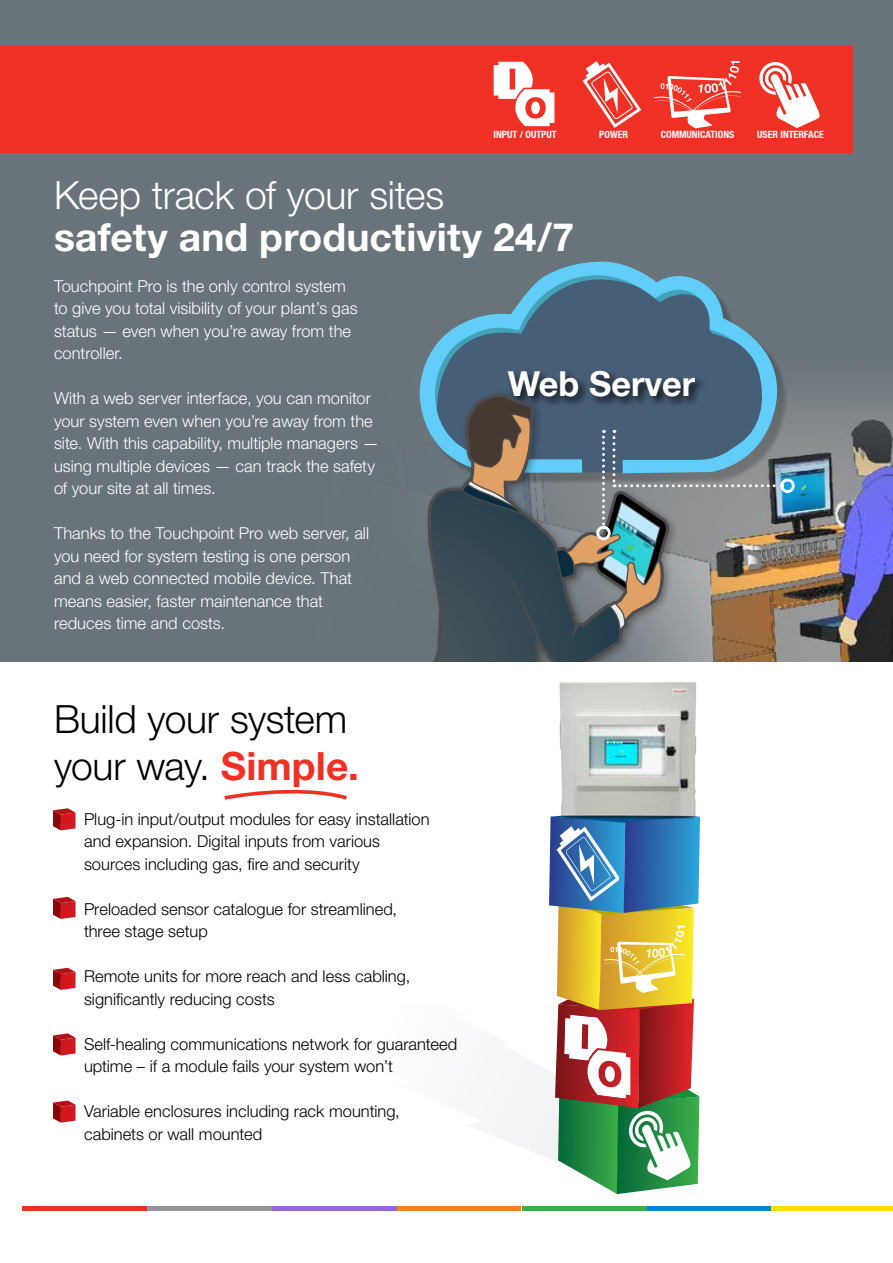
<style>
.page{position:relative;width:893px;height:1263px;background:#fff}
.page>*{position:absolute;margin:0;border:0;box-sizing:border-box;transform-origin:0 0}
.t1{font:300 39px/46.5px "Helvetica Neue";letter-spacing:-.01em;color:#000}
.t2{font:700 39px "Helvetica Neue";letter-spacing:.005em;color:#fff}
.t3{font:300 39px "Helvetica Neue";letter-spacing:-.005em;color:#fff}
.t4{font:700 34.35px "Helvetica Neue LT";color:#fff}
.t5{font:300 16.5px/22.5px "Helvetica Neue";color:#fff}
.t6{font:300 16.5px/22.5px "Helvetica Neue";color:#000}
.t7{font:700 condensed 10.05px "Helvetica Neue LT";color:#fff}
.s1{font-weight:700;color:#ee3124}
</style>
<div class="page">
<div style="left:0;top:0;width:893px;height:674px;background:#68737a"></div>
<img style="left:24px;top:384px;width:869px;height:279px">
<svg style="left:783px;top:384px;width:4px;height:89px"></svg>
<div style="left:780px;top:479px;width:15px;height:14px;border:3px solid #fff;border-radius:50%"></div>
<svg style="left:313px;top:363px;width:113px;height:300px"></svg>
<svg style="left:426px;top:261px;width:357px;height:402px;background:#5e717b"></svg>
<div style="left:596px;top:526px;width:15px;height:14px;border:3px solid #fff;border-radius:50%"></div>
<div style="left:0;top:47px;width:852px;height:106px;background:#ee3124"></div>
<svg style="left:494px;top:62px;width:60px;height:64px"></svg>
<svg style="left:582px;top:61px;width:59px;height:67px"></svg>
<svg style="left:654px;top:61px;width:87px;height:67px"></svg>
<svg style="left:759px;top:62px;width:61px;height:66px"></svg>
<div style="left:0;top:663px;width:893px;height:57px;background:#fff"></div>
<hr style="left:771px;top:1206px;width:122px;height:4px;background:#fd0">
<hr style="left:646px;top:1206px;width:125px;height:4px;background:#0089cf">
<hr style="left:522px;top:1206px;width:124px;height:4px;background:#41ad49">
<hr style="left:396px;top:1206px;width:125px;height:4px;background:#f58220">
<hr style="left:272px;top:1206px;width:124px;height:4px;background:#9768d1">
<hr style="left:22px;top:1206px;width:125px;height:4px;background:#ee3124">
<hr style="left:147px;top:1206px;width:125px;height:4px;background:#939598">
<svg style="left:508px;top:1067px;width:41px;height:91px"></svg>
<svg style="left:549px;top:828px;width:151px;height:366px"></svg>
<img style="left:550px;top:682px;width:151px;height:146px">
<svg style="left:224px;top:789px;width:123px;height:11px"></svg>
<svg style="left:53px;top:808px;width:23px;height:22px"></svg>
<svg style="left:53px;top:897px;width:23px;height:22px"></svg>
<svg style="left:53px;top:968px;width:23px;height:22px"></svg>
<svg style="left:53px;top:1033px;width:23px;height:22px"></svg>
<svg style="left:53px;top:1100px;width:23px;height:23px"></svg>
<p class="t7" style="left:494px;top:128px;width:65px">INPUT / OUTPUT</p>
<p class="t7" style="left:599px;top:128px;width:30px">POWER</p>
<p class="t7" style="left:661px;top:128px;width:75px">COMMUNICATIONS</p>
<p class="t7" style="left:757px;top:128px;width:68px">USER INTERFACE</p>
<h1 class="t3" style="left:54px;top:171px;width:392px">Keep track of your sites</h1>
<h1 class="t2" style="left:54px;top:213px;width:522px">safety and productivity 24/7</h1>
<p class="t5" style="left:54px;top:274px;width:305px">Touchpoint Pro is the only control system to give you total visibility of your plant’s gas status — even when you’re away from the controller.</p>
<p class="t5" style="left:54px;top:387px;width:327px">With a web server interface, you can monitor your system even when you’re away from the site. With this capability, multiple managers — using multiple devices — can track the safety of your site at all times.</p>
<p class="t5" style="left:54px;top:522px;width:317px">Thanks to the Touchpoint Pro web server, all you need for system testing is one person and a web connected mobile device. That means easier, faster maintenance that reduces time and costs.</p>
<h1 class="t1" style="left:54px;top:695px;width:307px">Build your system your way. <span class="s1">Simple.</span></h1>
<p class="t6" style="left:84px;top:807px;width:347px;text-indent:-30px">• Plug-in input/output modules for easy installation and expansion. Digital inputs from various sources including gas, fire and security</p>
<p class="t6" style="left:84px;top:897px;width:315px;text-indent:-30px">• Preloaded sensor catalogue for streamlined, three stage setup</p>
<p class="t6" style="left:84px;top:965px;width:328px;text-indent:-30px">• Remote units for more reach and less cabling, significantly reducing costs</p>
<p class="t6" style="left:84px;top:1032px;width:375px;text-indent:-30px">• Self-healing communications network for guaranteed uptime – if a module fails your system won’t</p>
<p class="t6" style="left:84px;top:1100px;width:317px;text-indent:-30px">• Variable enclosures including rack mounting, cabinets or wall mounted</p>
<h2 class="t4" style="left:508px;top:362px;width:189px">Web Server</h2>
</div>
